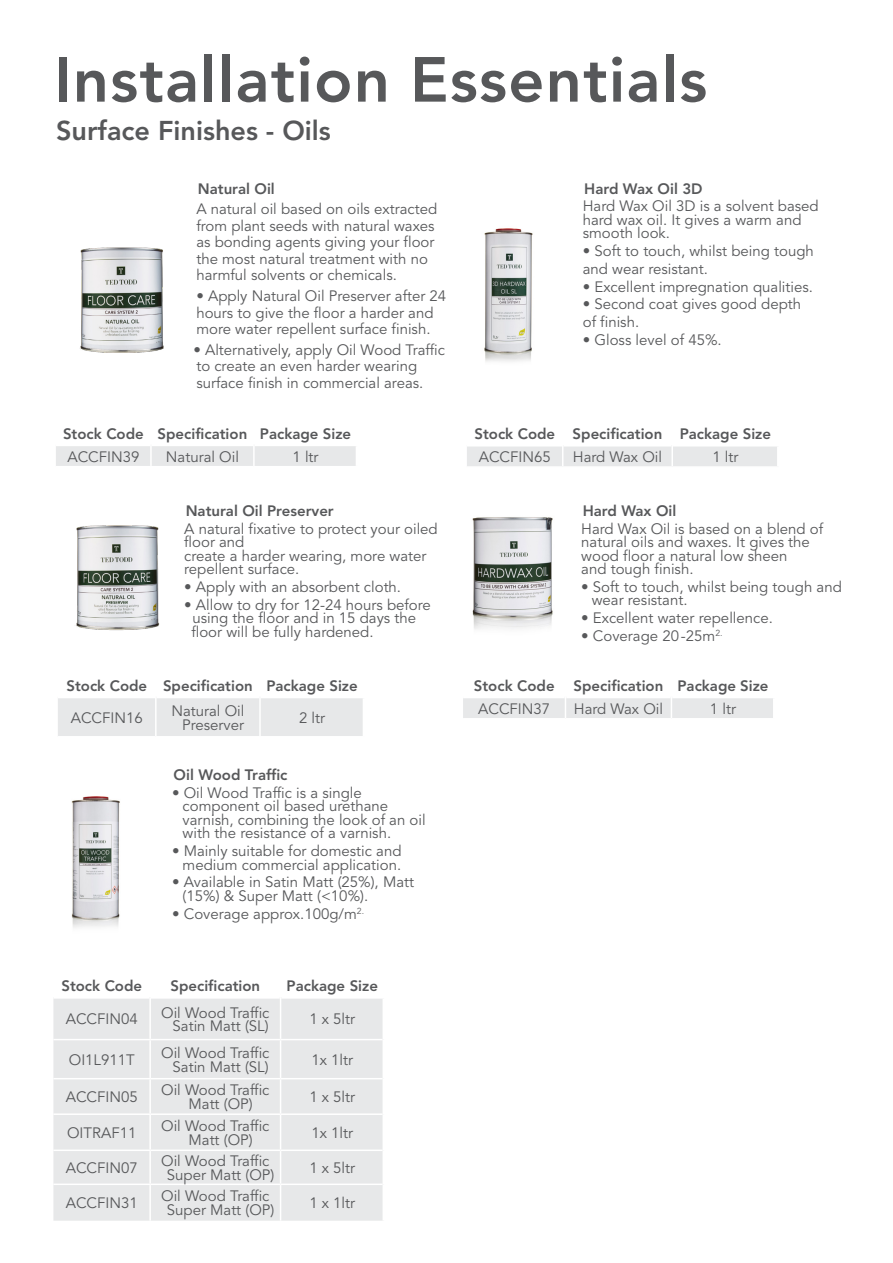
<style>
.page{position:relative;width:893px;height:1263px;background:#fff}
.page>*{position:absolute;margin:0;border:0;box-sizing:border-box;transform-origin:0 0}
.t1{font:800 63px "Avenir LT Std";letter-spacing:.02em;color:#57585a}
.t2{font:800 27px "Avenir LT Std";color:#57585a}
.t3{font:15px/13.5px "Avenir LT Std";color:#57585a}
.t4{font:800 15px "Avenir LT Std";color:#57585a}
</style>
<div class="page">
<img style="left:71px;top:796px;width:49px;height:132px">
<img style="left:472px;top:517px;width:81px;height:112px">
<div style="left:463px;top:698px;width:310px;height:20px;background:#e7e8e9"></div>
<img style="left:484px;top:228px;width:49px;height:134px">
<img style="left:80px;top:247px;width:84px;height:106px">
<div style="left:56px;top:446px;width:300px;height:20px;background:#e7e8e9"></div>
<hr style="left:150px;top:445px;width:2px;height:21px;background:#fff">
<hr style="left:253px;top:445px;width:2px;height:21px;background:#fff">
<div style="left:58px;top:698px;width:305px;height:38px;background:#e7e8e9"></div>
<hr style="left:155px;top:697px;width:2px;height:39px;background:#fff">
<hr style="left:259px;top:697px;width:2px;height:39px;background:#fff">
<img style="left:76px;top:525px;width:84px;height:106px">
<div style="left:467px;top:446px;width:310px;height:20px;background:#e7e8e9"></div>
<div style="left:53px;top:999px;width:330px;height:222px;background:#e7e8e9"></div>
<hr style="left:149px;top:997px;width:2px;height:42px;background:#fff">
<hr style="left:53px;top:1039px;width:97px;height:1px;background:#fff">
<hr style="left:150px;top:1039px;width:131px;height:1px;background:#fff">
<hr style="left:149px;top:1040px;width:2px;height:38px;background:#fff">
<hr style="left:281px;top:1039px;width:102px;height:1px;background:#fff">
<hr style="left:280px;top:1040px;width:1px;height:38px;background:#fff">
<hr style="left:149px;top:1079px;width:2px;height:34px;background:#fff">
<hr style="left:280px;top:1079px;width:1px;height:34px;background:#fff">
<hr style="left:149px;top:1115px;width:2px;height:34px;background:#fff">
<hr style="left:280px;top:1115px;width:1px;height:34px;background:#fff">
<hr style="left:149px;top:1151px;width:2px;height:32px;background:#fff">
<hr style="left:280px;top:1151px;width:1px;height:32px;background:#fff">
<hr style="left:149px;top:1185px;width:2px;height:36px;background:#fff">
<hr style="left:280px;top:1185px;width:1px;height:36px;background:#fff">
<hr style="left:280px;top:997px;width:1px;height:42px;background:#fff">
<hr style="left:53px;top:1078px;width:97px;height:1px;background:#fff">
<hr style="left:150px;top:1078px;width:131px;height:1px;background:#fff">
<hr style="left:281px;top:1078px;width:102px;height:1px;background:#fff">
<hr style="left:53px;top:1113px;width:97px;height:2px;background:#fff">
<hr style="left:150px;top:1113px;width:131px;height:2px;background:#fff">
<hr style="left:281px;top:1113px;width:102px;height:2px;background:#fff">
<hr style="left:53px;top:1149px;width:97px;height:2px;background:#fff">
<hr style="left:150px;top:1149px;width:131px;height:2px;background:#fff">
<hr style="left:281px;top:1149px;width:102px;height:2px;background:#fff">
<hr style="left:53px;top:1183px;width:97px;height:2px;background:#fff">
<hr style="left:150px;top:1183px;width:131px;height:2px;background:#fff">
<hr style="left:281px;top:1183px;width:102px;height:2px;background:#fff">
<h1 class="t1" style="left:54px;top:42px;width:655px">Installation Essentials</h1>
<h2 class="t2" style="left:56px;top:115px;width:276px">Surface Finishes - Oils</h2>
<p class="t4" style="left:198px;top:179px;width:78px">Natural Oil</p>
<p class="t3" style="left:196px;top:201px;width:242px;line-height:16.5px">A natural oil based on oils extracted from plant seeds with natural waxes as bonding agents giving your floor the most natural treatment with no harmful solvents or chemicals.</p>
<p class="t3" style="left:196px;top:288px;width:251px;line-height:16.5px">• Apply Natural Oil Preserver after 24 hours to give the floor a harder and more water repellent surface finish.</p>
<p class="t3" style="left:193px;top:342px;width:253px;line-height:16.5px">• Alternatively, apply Oil Wood Traffic to create an even harder wearing surface finish in commercial areas.</p>
<p class="t4" style="left:63px;top:425px;width:290px">Stock Code Specification Package Size</p>
<p class="t3" style="left:67px;top:450px;width:74px">ACCFIN39</p>
<p class="t3" style="left:166px;top:450px;width:75px">Natural Oil</p>
<p class="t3" style="left:292px;top:450px;width:28px">1 ltr</p>
<p class="t4" style="left:186px;top:502px;width:150px">Natural Oil Preserver</p>
<p class="t3" style="left:184px;top:522px;width:255px">A natural fixative to protect your oiled floor and<br>create a harder wearing, more water repellent surface.</p>
<p class="t3" style="left:184px;top:580px;width:218px">• Apply with an absorbent cloth.</p>
<p class="t3" style="left:191px;top:598px;width:241px;text-indent:-7px">• Allow to dry for 12-24 hours before using the floor and in 15 days the floor will be fully hardened.</p>
<p class="t4" style="left:66px;top:677px;width:293px">Stock Code Specification Package Size</p>
<p class="t3" style="left:71px;top:711px;width:74px">ACCFIN16</p>
<p class="t3" style="left:171px;top:705px;width:75px;text-align:right">Natural Oil<br>Preserver</p>
<p class="t3" style="left:299px;top:711px;width:28px">2 ltr</p>
<p class="t4" style="left:174px;top:766px;width:115px">Oil Wood Traffic</p>
<p class="t3" style="left:183px;top:786px;width:245px;text-indent:-10px">• Oil Wood Traffic is a single component oil based urethane varnish, combining the look of an oil with the resistance of a varnish.</p>
<p class="t3" style="left:172px;top:844px;width:231px;text-align:right">• Mainly suitable for domestic and medium commercial application.</p>
<p class="t3" style="left:183px;top:876px;width:233px;text-indent:-10px">• Available in Satin Matt (25%), Matt (15%) &amp; Super Matt (&lt;10%).</p>
<p class="t3" style="left:172px;top:907px;width:194px">• Coverage approx.100g/m<sup>2.</sup></p>
<p class="t4" style="left:61px;top:977px;width:82px">Stock Code</p>
<p class="t4" style="left:170px;top:977px;width:91px">Specification</p>
<p class="t4" style="left:287px;top:977px;width:93px">Package Size</p>
<p class="t3" style="left:66px;top:1013px;width:74px">ACCFIN04</p>
<p class="t3" style="left:161px;top:1006px;width:110px;text-align:right">Oil Wood Traffic<br>Satin Matt (SL)</p>
<p class="t3" style="left:309px;top:1013px;width:47px">1 x 5ltr</p>
<p class="t3" style="left:69px;top:1053px;width:67px">OI1L911T</p>
<p class="t3" style="left:161px;top:1046px;width:110px;text-align:right">Oil Wood Traffic<br>Satin Matt (SL)</p>
<p class="t3" style="left:311px;top:1053px;width:43px">1x 1ltr</p>
<p class="t3" style="left:66px;top:1090px;width:74px">ACCFIN05</p>
<p class="t3" style="left:189px;top:1084px;width:83px;text-indent:-27px">Oil Wood Traffic<br>Matt (OP)</p>
<p class="t3" style="left:309px;top:1090px;width:47px">1 x 5ltr</p>
<p class="t3" style="left:67px;top:1126px;width:71px">OITRAF11</p>
<p class="t3" style="left:189px;top:1120px;width:83px;text-indent:-27px">Oil Wood Traffic<br>Matt (OP)</p>
<p class="t3" style="left:311px;top:1126px;width:43px">1x 1ltr</p>
<p class="t3" style="left:66px;top:1161px;width:74px">ACCFIN07</p>
<p class="t3" style="left:161px;top:1155px;width:115px;text-align:center">Oil Wood Traffic<br>Super Matt (OP)</p>
<p class="t3" style="left:309px;top:1161px;width:47px">1 x 5ltr</p>
<p class="t3" style="left:66px;top:1197px;width:74px">ACCFIN31</p>
<p class="t3" style="left:161px;top:1190px;width:115px;text-align:center">Oil Wood Traffic<br>Super Matt (OP)</p>
<p class="t3" style="left:309px;top:1197px;width:47px">1 x 1ltr</p>
<p class="t4" style="left:584px;top:179px;width:120px">Hard Wax Oil 3D</p>
<p class="t3" style="left:583px;top:200px;width:237px">Hard Wax Oil 3D is a solvent based hard wax oil. It gives a warm and smooth look.</p>
<p class="t3" style="left:583px;top:242px;width:233px;line-height:17.7px">• Soft to touch, whilst being tough and wear resistant.</p>
<p class="t3" style="left:583px;top:280px;width:232px">• Excellent impregnation qualities.</p>
<p class="t3" style="left:583px;top:296px;width:220px;line-height:17.7px">• Second coat gives good depth of finish.</p>
<p class="t3" style="left:583px;top:333px;width:140px">• Gloss level of 45%.</p>
<p class="t4" style="left:474px;top:425px;width:298px">Stock Code Specification Package Size</p>
<p class="t3" style="left:479px;top:451px;width:74px">ACCFIN65</p>
<p class="t3" style="left:573px;top:451px;width:91px">Hard Wax Oil</p>
<p class="t3" style="left:712px;top:451px;width:28px">1 ltr</p>
<p class="t4" style="left:583px;top:502px;width:95px">Hard Wax Oil</p>
<p class="t3" style="left:581px;top:522px;width:243px">Hard Wax Oil is based on a blend of natural oils and waxes. It gives the wood floor a natural low sheen<br>and tough finish.</p>
<p class="t3" style="left:592px;top:580px;width:252px;text-indent:-10px">• Soft to touch, whilst being tough and wear resistant.</p>
<p class="t3" style="left:581px;top:612px;width:193px">• Excellent water repellence.</p>
<p class="t3" style="left:581px;top:629px;width:143px">• Coverage 20-25m<sup>2.</sup></p>
<p class="t4" style="left:474px;top:677px;width:82px">Stock Code</p>
<p class="t4" style="left:574px;top:677px;width:196px">Specification Package Size</p>
<p class="t3" style="left:478px;top:702px;width:74px">ACCFIN37</p>
<p class="t3" style="left:574px;top:702px;width:91px">Hard Wax Oil</p>
<p class="t3" style="left:710px;top:702px;width:28px">1 ltr</p>
</div>
